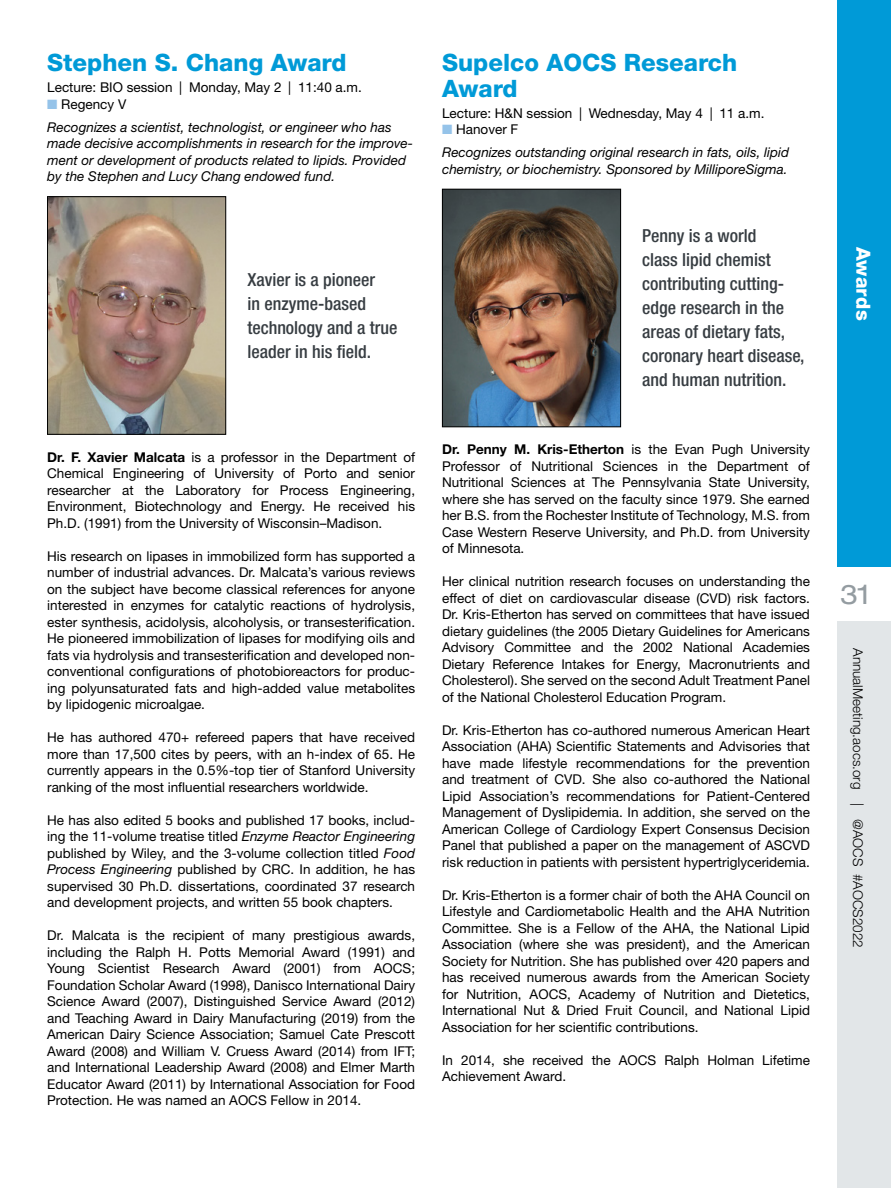
<style>
.page{position:relative;width:891px;height:1188px;background:#fff}
.page>*{position:absolute;margin:0;border:0;box-sizing:border-box;transform-origin:0 0}
.t1{font:expanded 27px "Helvetica Neue LT Std";color:#949ca1}
.t2{font:800 24px/25.5px "Helvetica Neue LT Std";color:#009ad7}
.t3{font:800 19.5px "Helvetica Neue LT Std";letter-spacing:.015em;color:#fff}
.t4{font:500 condensed 18px/24px "Helvetica Neue LT Std";color:#373d42}
.t5{font:13.5px/16.5px "Helvetica Neue LT Std";color:#000;text-align:justify}
.t6{font:italic 13.5px/23.2px "Helvetica Neue LT Std";color:#000}
.t7{font:300 13.5px "Helvetica Neue LT Std";color:#000}
.s1{color:#95c3e9}
.s2{font-style:normal}
.s3{font-weight:700}
.s4{font-style:italic}
</style>
<div class="page">
<div style="left:837px;top:621px;width:54px;height:567px;background:#e2e6e8"></div>
<div style="left:837px;top:0;width:54px;height:567px;background:#009ad7"></div>
<img style="left:49px;top:198px;width:175px;height:235px">
<div style="left:47px;top:196px;width:179px;height:239px;border:1px solid #000"></div>
<img style="left:444px;top:191px;width:175px;height:234px">
<div style="left:442px;top:189px;width:179px;height:238px;border:1px solid #000"></div>
<h2 class="t2" style="left:47px;top:50px;width:301px">Stephen S. Chang Award</h2>
<p class="t5" style="left:47px;top:79px;width:316px">Lecture: BIO session | Monday, May 2 | 11:40 a.m.</p>
<p class="t6" style="left:47px;top:92px;width:346px"><span class="s1">■</span> <span class="s2">Regency V<br></span>Recognizes a scientist, technologist, or engineer who has</p>
<p class="t6" style="left:47px;top:135px;width:367px;line-height:16.5px">made decisive accomplishments in research for the improve&shy;ment or development of products related to lipids. Provided by the Stephen and Lucy Chang endowed fund.</p>
<h3 class="t4" style="left:247px;top:267px;width:152px">Xavier is a pioneer<br>in enzyme-based technology and a true leader in his field.</h3>
<p class="t5" style="left:47px;top:449px;width:369px"><span class="s3">Dr. F. Xavier Malcata</span> is a professor in the Department of Chemical Engineering of University of Porto and senior researcher at the Laboratory for Process Engineering, Environment, Biotechnology and Energy. He received his Ph.D. (1991) from the University of Wisconsin–Madison.</p>
<p class="t5" style="left:47px;top:548px;width:369px">His research on lipases in immobilized form has supported a number of industrial advances. Dr. Malcata’s various reviews on the subject have become classical references for anyone interested in enzymes for catalytic reactions of hydrolysis, ester synthesis, acidolysis, alcoholysis, or transesterification.<br>He pioneered immobilization of lipases for modifying oils and fats via hydrolysis and transesterification and developed non&shy;conventional configurations of photobioreactors for produc&shy;ing polyunsaturated fats and high-added value metabolites by lipidogenic microalgae.</p>
<p class="t5" style="left:47px;top:729px;width:369px">He has authored 470+ refereed papers that have received more than 17,500 cites by peers, with an h-index of 65. He currently appears in the 0.5%-top tier of Stanford University ranking of the most influential researchers worldwide.</p>
<p class="t5" style="left:47px;top:812px;width:369px">He has also edited 5 books and published 17 books, includ&shy;ing the 11-volume treatise titled <span class="s4">Enzyme Reactor Engineering </span>published by Wiley, and the 3-volume collection titled <span class="s4">Food Process Engineering</span> published by CRC. In addition, he has supervised 30 Ph.D. dissertations, coordinated 37 research and development projects, and written 55 book chapters.</p>
<p class="t5" style="left:47px;top:927px;width:369px">Dr. Malcata is the recipient of many prestigious awards, including the Ralph H. Potts Memorial Award (1991) and Young Scientist Research Award (2001) from AOCS; Foundation Scholar Award (1998), Danisco International Dairy Science Award (2007), Distinguished Service Award (2012) and Teaching Award in Dairy Manufacturing (2019) from the American Dairy Science Association; Samuel Cate Prescott Award (2008) and William V. Cruess Award (2014) from IFT; and International Leadership Award (2008) and Elmer Marth Educator Award (2011) by International Association for Food Protection. He was named an AOCS Fellow in 2014.</p>
<h2 class="t2" style="left:442px;top:50px;width:297px">Supelco AOCS Research<br>Award</h2>
<p class="t5" style="left:442px;top:104px;width:324px">Lecture: H&amp;N session | Wednesday, May 4 | 11 a.m.</p>
<p class="t6" style="left:442px;top:117px;width:349px"><span class="s1">■</span> <span class="s2">Hanover F<br></span>Recognizes outstanding original research in fats, oils, lipid</p>
<p class="t6" style="left:442px;top:157px;width:347px">chemistry, or biochemistry. Sponsored by MilliporeSigma.</p>
<h3 class="t4" style="left:642px;top:224px;width:164px">Penny is a world<br>class lipid chemist contributing cutting&shy;edge research in the areas of dietary fats, coronary heart disease, and human nutrition.</h3>
<p class="t5" style="left:442px;top:441px;width:369px"><span class="s3">Dr. Penny M. Kris-Etherton</span> is the Evan Pugh University Professor of Nutritional Sciences in the Department of Nutritional Sciences at The Pennsylvania State University, where she has served on the faculty since 1979. She earned her B.S. from the Rochester Institute of Technology, M.S. from Case Western Reserve University, and Ph.D. from University of Minnesota.</p>
<p class="t5" style="left:442px;top:573px;width:369px">Her clinical nutrition research focuses on understanding the effect of diet on cardiovascular disease (CVD) risk factors.<br>Dr. Kris-Etherton has served on committees that have issued dietary guidelines (the 2005 Dietary Guidelines for Americans Advisory Committee and the 2002 National Academies Dietary Reference Intakes for Energy, Macronutrients and Cholesterol). She served on the second Adult Treatment Panel of the National Cholesterol Education Program.</p>
<p class="t5" style="left:442px;top:722px;width:369px">Dr. Kris-Etherton has co-authored numerous American Heart Association (AHA) Scientific Statements and Advisories that have made lifestyle recommendations for the prevention and treatment of CVD. She also co-authored the National Lipid Association’s recommendations for Patient-Centered Management of Dyslipidemia. In addition, she served on the American College of Cardiology Expert Consensus Decision Panel that published a paper on the management of ASCVD risk reduction in patients with persistent hypertriglyceridemia.</p>
<p class="t5" style="left:442px;top:887px;width:369px">Dr. Kris-Etherton is a former chair of both the AHA Council on Lifestyle and Cardiometabolic Health and the AHA Nutrition Committee. She is a Fellow of the AHA, the National Lipid Association (where she was president), and the American Society for Nutrition. She has published over 420 papers and has received numerous awards from the American Society for Nutrition, AOCS, Academy of Nutrition and Dietetics, International Nut &amp; Dried Fruit Council, and National Lipid Association for her scientific contributions.</p>
<p class="t5" style="left:442px;top:1052px;width:369px">In 2014, she received the AOCS Ralph Holman Lifetime<br>Achievement Award.</p>
<h3 class="t3" style="left:875px;top:247px;width:75px;rotate:90deg">Awards</h3>
<h1 class="t1" style="left:841px;top:578px;width:31px">31</h1>
<p class="t7" style="left:866px;top:648px;width:301px;rotate:90deg">AnnualMeeting.aocs.org | @AOCS #AOCS2022</p>
</div>
